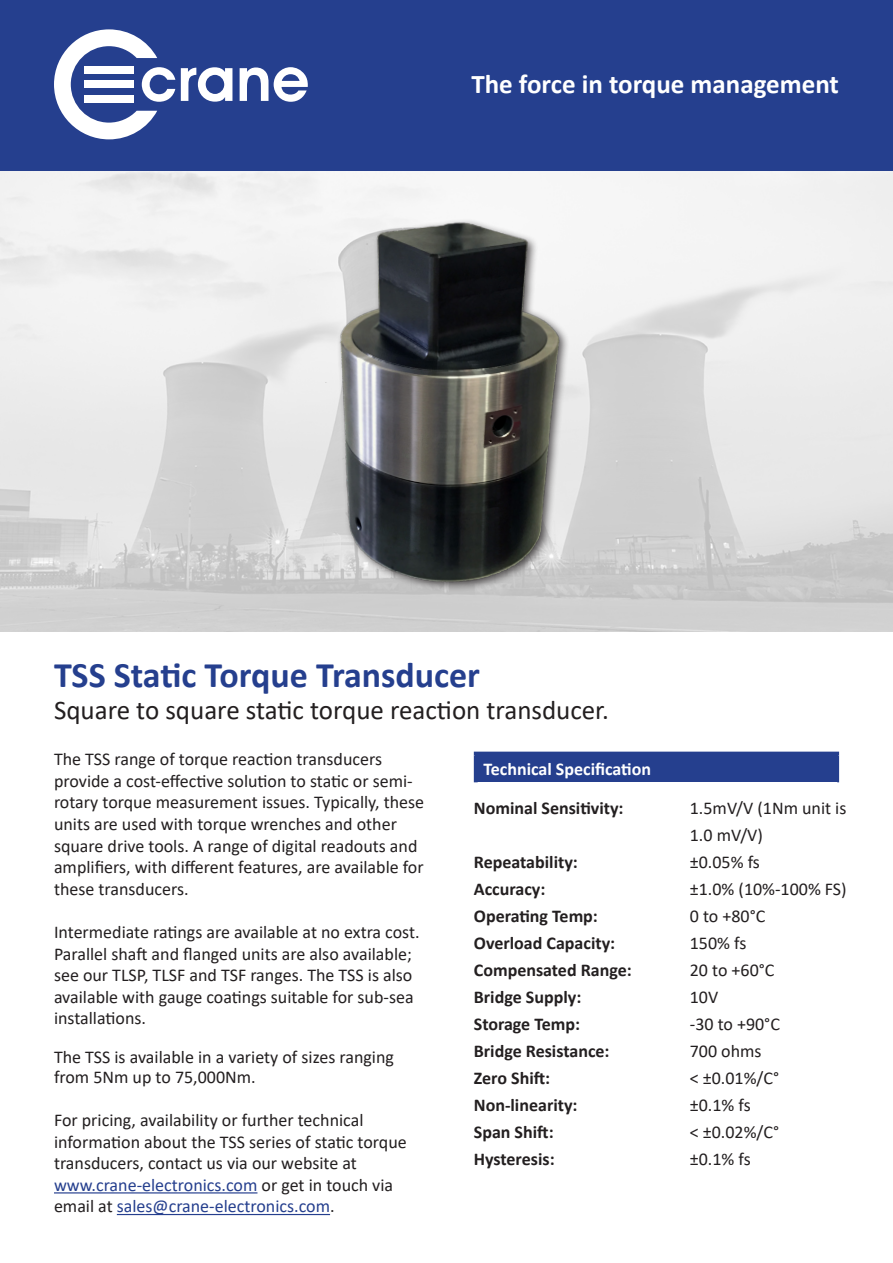
<style>
.page{position:relative;width:893px;height:1263px;background:#fff}
.page>*{position:absolute;margin:0;border:0;box-sizing:border-box;transform-origin:0 0}
.t1{font:700 36px "Calibri";color:#253f8e}
.t2{font:27px "Calibri";color:#231f20}
.t3{font:700 27px "Calibri";color:#fff}
.t4{font:18px/21.6px "Calibri";color:#231f20}
.t5{font:700 18px "Calibri";color:#231f20}
.t6{font:18px "Calibri";color:#253f8e}
.t7{font:700 18px "Calibri";color:#fff}
.s1{color:#231f20}
</style>
<div class="page">
<img style="left:0;top:170px;width:893px;height:461px">
<hr style="left:54px;top:1192px;width:203px;height:1px;background:#253f8e">
<hr style="left:117px;top:1214px;width:213px;height:1px;background:#253f8e">
<div style="left:0;top:0;width:893px;height:170px;background:#253f8e"></div>
<svg style="left:54px;top:29px;width:121px;height:110px"></svg>
<svg style="left:181px;top:67px;width:51px;height:35px"></svg>
<svg style="left:240px;top:67px;width:68px;height:35px"></svg>
<div style="left:84px;top:66px;width:50px;height:7px;background:#fff"></div>
<div style="left:84px;top:81px;width:50px;height:7px;background:#fff"></div>
<div style="left:84px;top:95px;width:50px;height:8px;background:#fff"></div>
<div style="left:476px;top:753px;width:362px;height:29px;background:#253f8e"></div>
<hr style="left:474px;top:752px;width:365px;height:3px;background:#253f8e">
<hr style="left:474px;top:755px;width:4px;height:27px;background:#253f8e">
<hr style="left:837px;top:755px;width:2px;height:27px;background:#253f8e">
<img style="left:246px;top:170px;width:401px;height:462px">
<p class="t3" style="left:471px;top:65px;width:369px">The force in torque management</p>
<p class="t1" style="left:54px;top:650px;width:428px">TSS Static Torque Transducer</p>
<p class="t2" style="left:54px;top:691px;width:556px">Square to square static torque reaction transducer.</p>
<p class="t4" style="left:54px;top:748px;width:330px">The TSS range of torque reaction transducers</p>
<p class="t4" style="left:54px;top:769px;width:360px">provide a cost-effective solution to static or semi-</p>
<p class="t4" style="left:54px;top:791px;width:372px">rotary torque measurement issues. Typically, these units are used with torque wrenches and other square drive tools. A range of digital readouts and amplifiers, with different features, are available for these transducers.</p>
<p class="t4" style="left:54px;top:921px;width:367px">Intermediate ratings are available at no extra cost.<br>Parallel shaft and flanged units are also available; see our TLSP, TLSF and TSF ranges. The TSS is also available with gauge coatings suitable for sub-sea installations.</p>
<p class="t4" style="left:54px;top:1046px;width:341px">The TSS is available in a variety of sizes ranging</p>
<p class="t4" style="left:54px;top:1066px;width:203px">from 5Nm up to 75,000Nm.</p>
<p class="t4" style="left:54px;top:1109px;width:311px">For pricing, availability or further technical</p>
<p class="t4" style="left:54px;top:1130px;width:354px">information about the TSS series of static torque</p>
<p class="t4" style="left:54px;top:1152px;width:304px">transducers, contact us via our website at</p>
<p class="t6" style="left:54px;top:1172px;width:341px">www.crane-electronics.com <span class="s1">or get in touch via</span></p>
<p class="t6" style="left:54px;top:1194px;width:282px"><span class="s1">email at</span> sales@crane-electronics.com<span class="s1">.</span></p>
<p class="t7" style="left:483px;top:756px;width:169px">Technical Specification</p>
<p class="t5" style="left:474px;top:795px;width:151px">Nominal Sensitivity:</p>
<p class="t4" style="left:690px;top:794px;width:158px;line-height:27px">1.5mV/V (1Nm unit is<br>1.0 mV/V)</p>
<p class="t5" style="left:474px;top:849px;width:106px">Repeatability:</p>
<p class="t4" style="left:690px;top:850px;width:72px">±0.05% fs</p>
<p class="t5" style="left:474px;top:876px;width:73px">Accuracy:</p>
<p class="t4" style="left:690px;top:877px;width:158px">±1.0% (10%-100% FS)</p>
<p class="t5" style="left:474px;top:903px;width:126px">Operating Temp:</p>
<p class="t4" style="left:690px;top:904px;width:77px">0 to +80°C</p>
<p class="t5" style="left:474px;top:930px;width:143px">Overload Capacity:</p>
<p class="t4" style="left:690px;top:931px;width:58px">150% fs</p>
<p class="t5" style="left:474px;top:957px;width:159px">Compensated Range:</p>
<p class="t4" style="left:690px;top:958px;width:86px">20 to +60°C</p>
<p class="t5" style="left:474px;top:984px;width:109px">Bridge Supply:</p>
<p class="t4" style="left:690px;top:985px;width:30px">10V</p>
<p class="t5" style="left:474px;top:1011px;width:108px">Storage Temp:</p>
<p class="t4" style="left:690px;top:1012px;width:92px">-30 to +90°C</p>
<p class="t5" style="left:474px;top:1038px;width:137px">Bridge Resistance:</p>
<p class="t4" style="left:690px;top:1039px;width:73px">700 ohms</p>
<p class="t5" style="left:474px;top:1065px;width:78px">Zero Shift:</p>
<p class="t4" style="left:690px;top:1066px;width:91px">&lt; ±0.01%/C°</p>
<p class="t5" style="left:474px;top:1092px;width:105px">Non-linearity:</p>
<p class="t4" style="left:690px;top:1093px;width:62px">±0.1% fs</p>
<p class="t5" style="left:474px;top:1119px;width:81px">Span Shift:</p>
<p class="t4" style="left:690px;top:1120px;width:91px">&lt; ±0.02%/C°</p>
<p class="t5" style="left:474px;top:1146px;width:82px">Hysteresis:</p>
<p class="t4" style="left:690px;top:1147px;width:62px">±0.1% fs</p>
</div>
